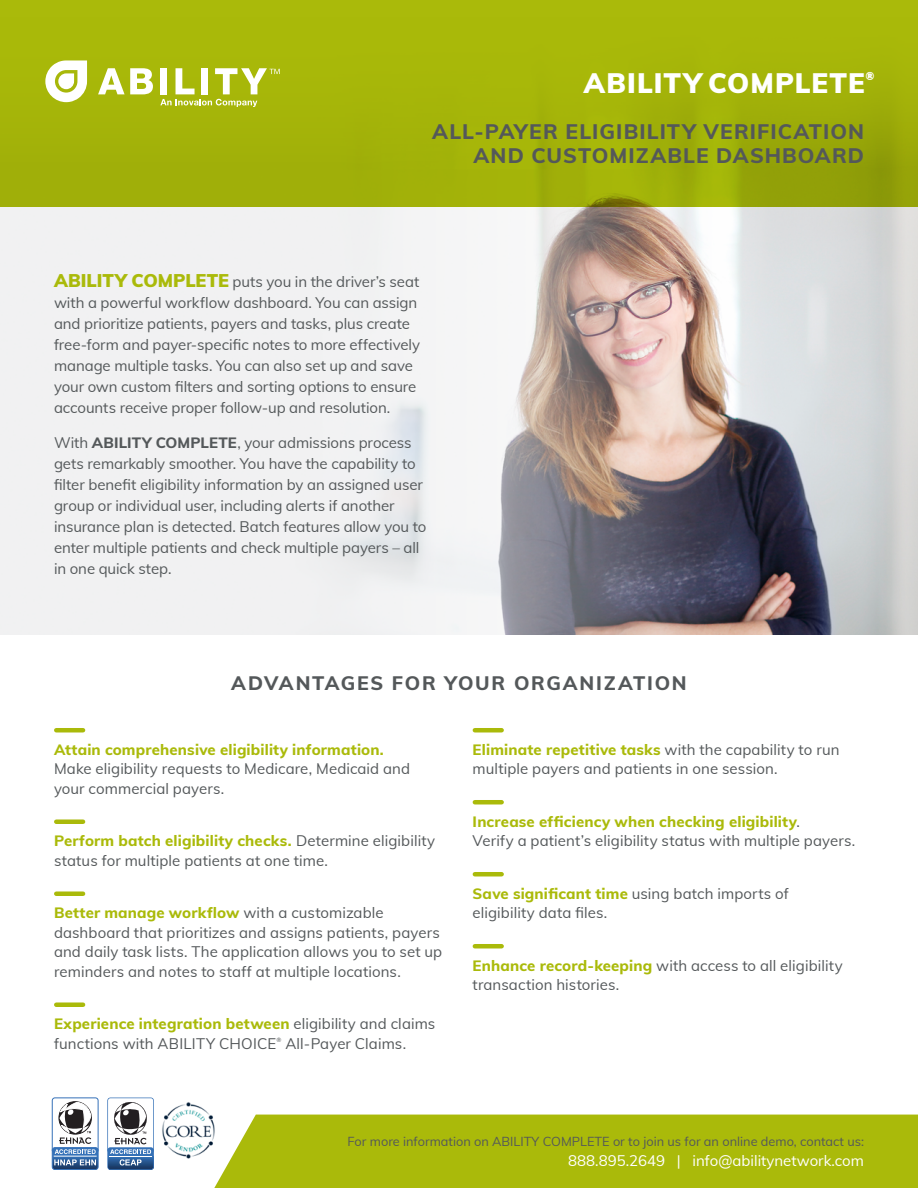
<style>
.page{position:relative;width:918px;height:1188px;background:#fff}
.page>*{position:absolute;margin:0;border:0;box-sizing:border-box;transform-origin:0 0}
.t1{font:900 27.6px "Muli";letter-spacing:.035em;color:#fff}
.t2{font:800 21px/24px "Muli";letter-spacing:.05em;color:#54585a;text-align:right}
.t3{font:800 19.5px "Muli";letter-spacing:.085em;color:#54585a}
.t4{font:15px/21px "Muli";color:#54585a}
.t5{font:800 15px "Muli";letter-spacing:.01em;color:#aaba0a}
.t6{font:15px "Muli";color:#fff}
.t7{font:12.75px "Muli";color:#54585a}
.t8{font:900 10.95px "Muli";color:#fff}
.t9{font:6px "Muli";color:#54585a}
.s1{font-weight:900;font-size:18px;color:#aaba0a}
.s2{font-weight:800}
.s3{font-weight:800;color:#aaba0a}
</style>
<div class="page">
<img style="left:0;top:207px;width:918px;height:427px">
<hr style="left:56px;top:728px;width:27px;height:4px;background:#aaba0a">
<div style="left:56px;top:819px;width:27px;height:5px;background:#aaba0a"></div>
<div style="left:56px;top:891px;width:27px;height:5px;background:#aaba0a"></div>
<div style="left:56px;top:1002px;width:27px;height:5px;background:#aaba0a"></div>
<hr style="left:475px;top:728px;width:27px;height:4px;background:#aaba0a">
<hr style="left:475px;top:800px;width:27px;height:4px;background:#aaba0a">
<hr style="left:475px;top:872px;width:27px;height:4px;background:#aaba0a">
<hr style="left:475px;top:944px;width:27px;height:4px;background:#aaba0a">
<div style="left:0;top:0;width:918px;height:207px;background:#aaba0a"></div>
<svg style="left:98px;top:68px;width:55px;height:26px"></svg>
<svg style="left:45px;top:60px;width:42px;height:42px"></svg>
<svg style="left:160px;top:68px;width:120px;height:39px"></svg>
<img style="left:162px;top:1102px;width:52px;height:57px">
<div style="left:214px;top:1115px;width:704px;height:73px;background:#aaba0a"></div>
<div style="left:52px;top:1098px;width:46px;height:55px;border:1px solid #3571b8;border-radius:3px"></div>
<svg style="left:52px;top:1102px;width:46px;height:68px"></svg>
<svg style="left:107px;top:1098px;width:47px;height:72px"></svg>
<h1 class="t1" style="left:584px;top:63px;width:282px">ABILITY COMPLETE</h1>
<p class="t8" style="left:866px;top:68px;width:11px">®</p>
<h2 class="t2" style="left:432px;top:119px;width:433px">ALL-PAYER ELIGIBILITY VERIFICATION<br>AND CUSTOMIZABLE DASHBOARD</h2>
<p class="t4" style="left:54px;top:271px;width:368px"><span class="s1">ABILITY COMPLETE</span> puts you in the driver’s seat with a powerful workflow dashboard. You can assign and prioritize patients, payers and tasks, plus create free-form and payer-specific notes to more effectively manage multiple tasks. You can also set up and save your own custom filters and sorting options to ensure accounts receive proper follow-up and resolution.</p>
<p class="t4" style="left:54px;top:431px;width:374px">With <span class="s2">ABILITY COMPLETE</span>, your admissions process gets remarkably smoother. You have the capability to filter benefit eligibility information by an assigned user group or individual user, including alerts if another insurance plan is detected. Batch features allow you to enter multiple patients and check multiple payers – all in one quick step.</p>
<h3 class="t3" style="left:231px;top:669px;width:457px">ADVANTAGES FOR YOUR ORGANIZATION</h3>
<p class="t5" style="left:54px;top:739px;width:331px">Attain comprehensive eligibility information.</p>
<p class="t4" style="left:54px;top:759px;width:358px;line-height:19.5px">Make eligibility requests to Medicare, Medicaid and your commercial payers.</p>
<p class="t4" style="left:54px;top:831px;width:383px;line-height:19.5px"><span class="s3">Perform batch eligibility checks.</span> Determine eligibility status for multiple patients at one time.</p>
<p class="t4" style="left:54px;top:903px;width:390px;line-height:19.5px"><span class="s3">Better manage workflow</span> with a customizable dashboard that prioritizes and assigns patients, payers and daily task lists. The application allows you to set up reminders and notes to staff at multiple locations.</p>
<p class="t4" style="left:54px;top:1014px;width:383px;line-height:19.5px"><span class="s3">Experience integration between</span> eligibility and claims functions with ABILITY CHOICE</p>
<p class="t9" style="left:276px;top:1036px;width:6px">®</p>
<p class="t4" style="left:285px;top:1032px;width:122px">All-Payer Claims.</p>
<p class="t4" style="left:473px;top:739px;width:368px;line-height:19.5px"><span class="s3">Eliminate repetitive tasks</span> with the capability to run multiple payers and patients in one session.</p>
<p class="t4" style="left:473px;top:811px;width:384px;line-height:19.5px"><span class="s3">Increase efficiency when checking eligibility</span>.<br>Verify a patient’s eligibility status with multiple payers.</p>
<p class="t4" style="left:473px;top:883px;width:318px;line-height:19.5px"><span class="s3">Save significant time</span> using batch imports of eligibility data files.</p>
<p class="t4" style="left:473px;top:955px;width:372px;line-height:19.5px"><span class="s3">Enhance record-keeping</span> with access to all eligibility transaction histories.</p>
<p class="t7" style="left:348px;top:1132px;width:518px">For more information on ABILITY COMPLETE or to join us for an online demo, contact us:</p>
<p class="t6" style="left:568px;top:1150px;width:297px">888.895.2649 | info@abilitynetwork.com</p>
</div>
